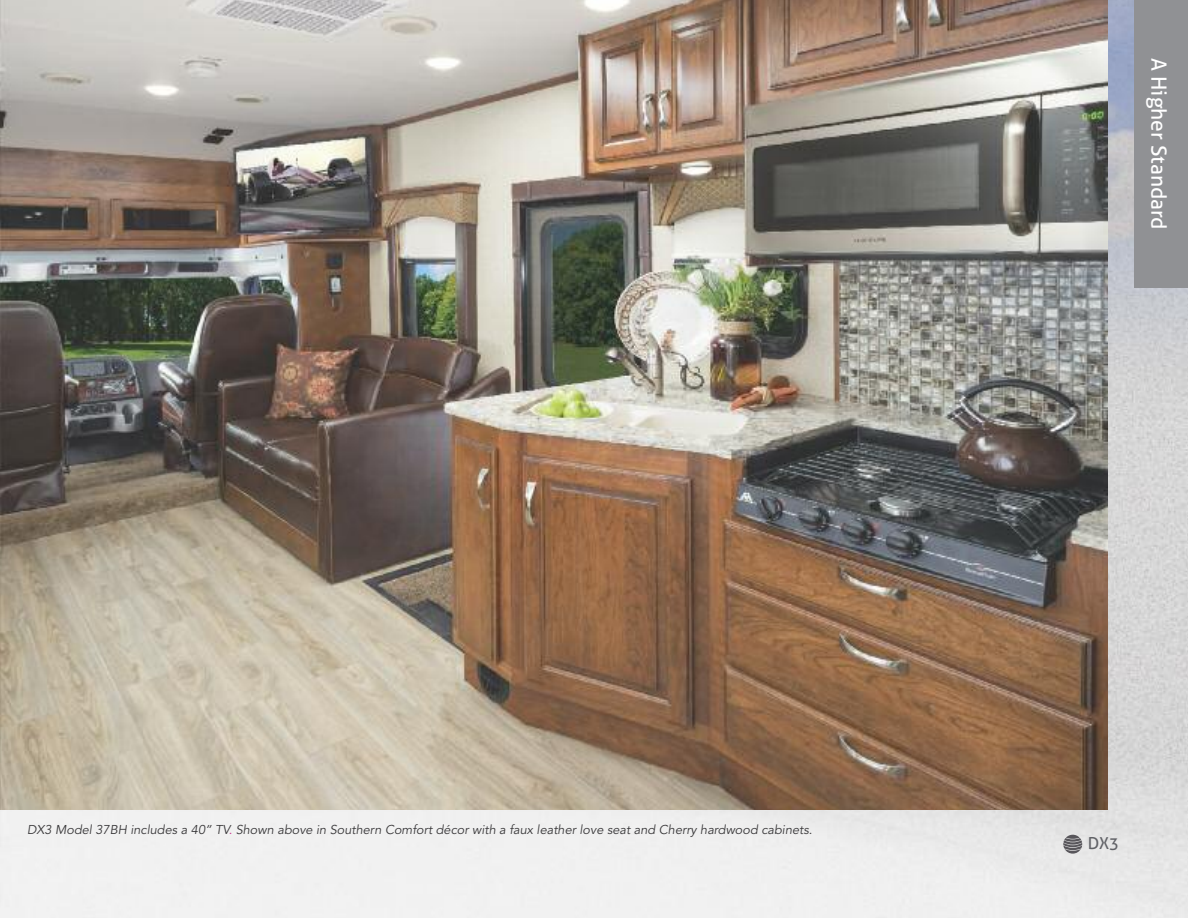
<style>
.page{position:relative;width:1188px;height:918px;background:#fff}
.page>*{position:absolute;margin:0;border:0;box-sizing:border-box;transform-origin:0 0}
.t1{font:21px "Aller";color:#fff}
.t2{font:16.5px "Aller";color:#616267}
.t3{font:italic 12.75px "Avenir";color:#39383a}
.s1{color:#ca2f8d}
</style>
<div class="page">
<img style="left:0;top:0;width:1188px;height:918px">
<div style="left:1134px;top:0;width:54px;height:288px;background:#909194"></div>
<svg style="left:1063px;top:835px;width:19px;height:19px"></svg>
<img style="left:0;top:0;width:1107px;height:810px">
<p class="t3" style="left:27px;top:822px;width:787px">DX3 Model 37BH includes a 40” TV<span class="s1">.</span> Shown above in Southern Comfort décor with a faux leather love seat and Cherry hardwood cabinets.</p>
<h1 class="t1" style="left:1172px;top:58px;width:173px;rotate:90deg">A Higher Standard</h1>
<p class="t2" style="left:1088px;top:833px;width:33px">DX3</p>
</div>
